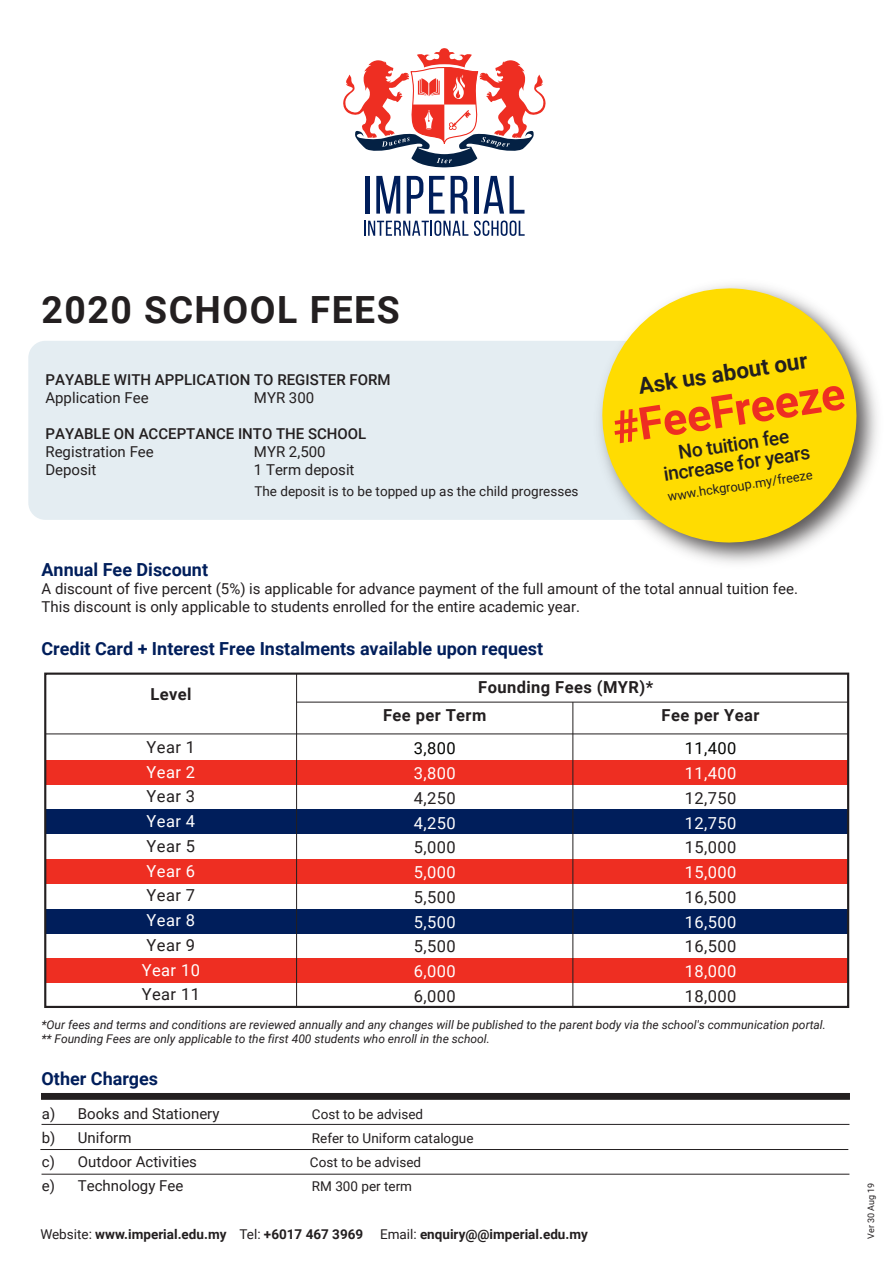
<style>
.page{position:relative;width:893px;height:1263px;background:#fff}
.page>*{position:absolute;margin:0;border:0;box-sizing:border-box;transform-origin:0 0}
.t1{font:700 45px "Roboto";color:#ee2e22}
.t2{font:700 37.5px "Roboto";letter-spacing:.04em;color:#231f20}
.t3{font:700 22.5px "Roboto";color:#231f20}
.t4{font:500 19.2px/19.2px "Roboto";color:#231f20;text-align:center}
.t5{font:700 18px "Roboto";color:#001e5b}
.t6{font:16.5px "Roboto";letter-spacing:.025em;color:#231f20}
.t7{font:16.5px "Roboto";letter-spacing:.025em;color:#fff}
.t8{font:700 16.5px "Roboto";letter-spacing:.025em;color:#231f20}
.t9{font:16.5px "Roboto";letter-spacing:.025em;color:#040503}
.t10{font:15px/18px "Roboto";color:#231f20}
.t11{font:500 15px "Roboto";color:#231f20}
.t12{font:13.5px "Roboto";color:#231f20}
.t13{font:700 13.5px "Roboto";color:#231f20}
.t14{font:12.9px "Roboto";color:#231f20}
.t15{font:italic 12px/14.4px "Roboto";color:#231f20}
.t16{font:9px "Roboto";color:#231f20}
.s1{font-weight:400}
</style>
<div class="page">
<div style="left:28px;top:341px;width:721px;height:179px;background:#e4edf2;border-radius:17px"></div>
<div style="left:41px;top:1093px;width:809px;height:7px;background:#231f20;border:1px solid #231f20"></div>
<hr style="left:42px;top:1124px;width:807px;height:1px;background:#231f20">
<hr style="left:40px;top:1149px;width:808px;height:1px;background:#231f20">
<hr style="left:42px;top:1174px;width:807px;height:1px;background:#231f20">
<div style="left:45px;top:760px;width:803px;height:25px;background:#ee2e22"></div>
<div style="left:45px;top:809px;width:803px;height:25px;background:#001e5b"></div>
<div style="left:45px;top:859px;width:803px;height:25px;background:#ee2e22"></div>
<div style="left:45px;top:909px;width:803px;height:24px;background:#001e5b"></div>
<div style="left:45px;top:958px;width:803px;height:25px;background:#ee2e22"></div>
<hr style="left:572px;top:702px;width:1px;height:305px;background:#231f20">
<hr style="left:296px;top:674px;width:1px;height:333px;background:#231f20">
<div style="left:44px;top:672px;width:805px;height:336px;border:2px solid #231f20"></div>
<hr style="left:297px;top:702px;width:551px;height:1px;background:#231f20">
<hr style="left:46px;top:733px;width:802px;height:1px;background:#231f20">
<img style="left:673px;top:358px;width:204px;height:205px">
<svg style="left:600px;top:285px;width:260px;height:261px;fill:#ffdc01"></svg>
<svg style="left:343px;top:48px;width:203px;height:119px"></svg>
<hr style="left:366px;top:176px;width:4px;height:38px;background:#001e5b">
<svg style="left:376px;top:176px;width:24px;height:38px"></svg>
<svg style="left:407px;top:176px;width:16px;height:38px"></svg>
<svg style="left:429px;top:176px;width:16px;height:38px"></svg>
<svg style="left:451px;top:176px;width:17px;height:38px"></svg>
<hr style="left:474px;top:176px;width:4px;height:38px;background:#001e5b">
<svg style="left:484px;top:176px;width:20px;height:38px"></svg>
<svg style="left:510px;top:176px;width:14px;height:38px"></svg>
<svg style="left:364px;top:221px;width:104px;height:15px"></svg>
<svg style="left:474px;top:221px;width:51px;height:15px"></svg>
<h2 class="t2" style="left:42px;top:284px;width:360px">2020 SCHOOL FEES</h2>
<p class="t11" style="left:45px;top:369px;width:347px">PAYABLE WITH APPLICATION TO REGISTER FORM</p>
<p class="t10" style="left:45px;top:388px;width:105px">Application Fee</p>
<p class="t10" style="left:254px;top:388px;width:62px">MYR 300</p>
<p class="t11" style="left:45px;top:423px;width:322px">PAYABLE ON ACCEPTANCE INTO THE SCHOOL</p>
<p class="t10" style="left:45px;top:442px;width:110px">Registration Fee</p>
<p class="t10" style="left:254px;top:442px;width:73px">MYR 2,500</p>
<p class="t10" style="left:45px;top:460px;width:53px">Deposit</p>
<p class="t10" style="left:254px;top:460px;width:102px">1 Term deposit</p>
<p class="t12" style="left:254px;top:482px;width:326px">The deposit is to be topped up as the child progresses</p>
<h3 class="t3" style="left:636px;top:371px;width:172px;rotate:-9deg">Ask us about our</h3>
<h1 class="t1" style="left:608px;top:398px;width:236px;rotate:-9deg">#FeeFreeze</h1>
<p class="t14" style="left:666px;top:488px;width:148px;rotate:-9deg">www.hckgroup.my/freeze</p>
<p class="t4" style="left:659px;top:445px;width:149px;rotate:-9deg">No tuition fee increase for years</p>
<p class="t5" style="left:42px;top:557px;width:168px">Annual Fee Discount</p>
<p class="t10" style="left:42px;top:579px;width:758px">A discount of five percent (5%) is applicable for advance payment of the full amount of the total annual tuition fee.<br>This discount is only applicable to students enrolled for the entire academic year.</p>
<p class="t5" style="left:42px;top:636px;width:503px">Credit Card + Interest Free Instalments available upon request</p>
<p class="t8" style="left:150px;top:683px;width:43px">Level</p>
<p class="t6" style="left:147px;top:735px;width:50px">Year 1</p>
<p class="t7" style="left:147px;top:760px;width:50px">Year 2</p>
<p class="t6" style="left:147px;top:785px;width:50px">Year 3</p>
<p class="t7" style="left:147px;top:810px;width:50px">Year 4</p>
<p class="t6" style="left:147px;top:834px;width:50px">Year 5</p>
<p class="t7" style="left:147px;top:859px;width:50px">Year 6</p>
<p class="t6" style="left:147px;top:884px;width:50px">Year 7</p>
<p class="t7" style="left:147px;top:909px;width:50px">Year 8</p>
<p class="t6" style="left:147px;top:933px;width:50px">Year 9</p>
<p class="t7" style="left:142px;top:958px;width:60px">Year 10</p>
<p class="t6" style="left:142px;top:983px;width:60px">Year 11</p>
<p class="t8" style="left:478px;top:676px;width:176px">Founding Fees (MYR)*</p>
<p class="t8" style="left:383px;top:704px;width:105px">Fee per Term</p>
<p class="t9" style="left:414px;top:737px;width:43px">3,800</p>
<p class="t7" style="left:414px;top:762px;width:43px">3,800</p>
<p class="t6" style="left:414px;top:786px;width:43px">4,250</p>
<p class="t7" style="left:414px;top:811px;width:43px">4,250</p>
<p class="t6" style="left:414px;top:836px;width:43px">5,000</p>
<p class="t7" style="left:414px;top:861px;width:43px">5,000</p>
<p class="t6" style="left:414px;top:885px;width:43px">5,500</p>
<p class="t7" style="left:414px;top:910px;width:43px">5,500</p>
<p class="t6" style="left:414px;top:935px;width:43px">5,500</p>
<p class="t7" style="left:414px;top:960px;width:43px">6,000</p>
<p class="t6" style="left:414px;top:984px;width:43px">6,000</p>
<p class="t8" style="left:662px;top:704px;width:99px">Fee per Year</p>
<p class="t9" style="left:685px;top:737px;width:53px">11,400</p>
<p class="t7" style="left:685px;top:762px;width:53px">11,400</p>
<p class="t6" style="left:685px;top:786px;width:53px">12,750</p>
<p class="t7" style="left:685px;top:811px;width:53px">12,750</p>
<p class="t6" style="left:685px;top:836px;width:53px">15,000</p>
<p class="t7" style="left:685px;top:861px;width:53px">15,000</p>
<p class="t6" style="left:685px;top:885px;width:53px">16,500</p>
<p class="t7" style="left:685px;top:910px;width:53px">16,500</p>
<p class="t6" style="left:685px;top:935px;width:53px">16,500</p>
<p class="t7" style="left:685px;top:960px;width:53px">18,000</p>
<p class="t6" style="left:685px;top:984px;width:53px">18,000</p>
<p class="t15" style="left:42px;top:1017px;width:786px">*Our fees and terms and conditions are reviewed annually and any changes will be published to the parent body via the school's communication portal. ** Founding Fees are only applicable to the first 400 students who enroll in the school.</p>
<p class="t5" style="left:42px;top:1066px;width:118px">Other Charges</p>
<p class="t10" style="left:42px;top:1104px;width:179px">a) Books and Stationery</p>
<p class="t12" style="left:312px;top:1104px;width:113px">Cost to be advised</p>
<p class="t10" style="left:42px;top:1128px;width:91px">b) Uniform</p>
<p class="t12" style="left:312px;top:1128px;width:163px">Refer to Uniform catalogue</p>
<p class="t10" style="left:42px;top:1152px;width:157px">c) Outdoor Activities</p>
<p class="t12" style="left:310px;top:1152px;width:113px">Cost to be advised</p>
<p class="t10" style="left:42px;top:1176px;width:143px">e) Technology Fee</p>
<p class="t12" style="left:312px;top:1176px;width:102px">RM 300 per term</p>
<p class="t13" style="left:40px;top:1224px;width:549px"><span class="s1">Website:</span> www.imperial.edu.my <span class="s1">Tel:</span> +6017 467 3969 <span class="s1">Email:</span> enquiry@@imperial.edu.my</p>
<p class="t16" style="left:865px;top:1239px;width:58px;rotate:-90deg">Ver 30 Aug 19</p>
</div>
